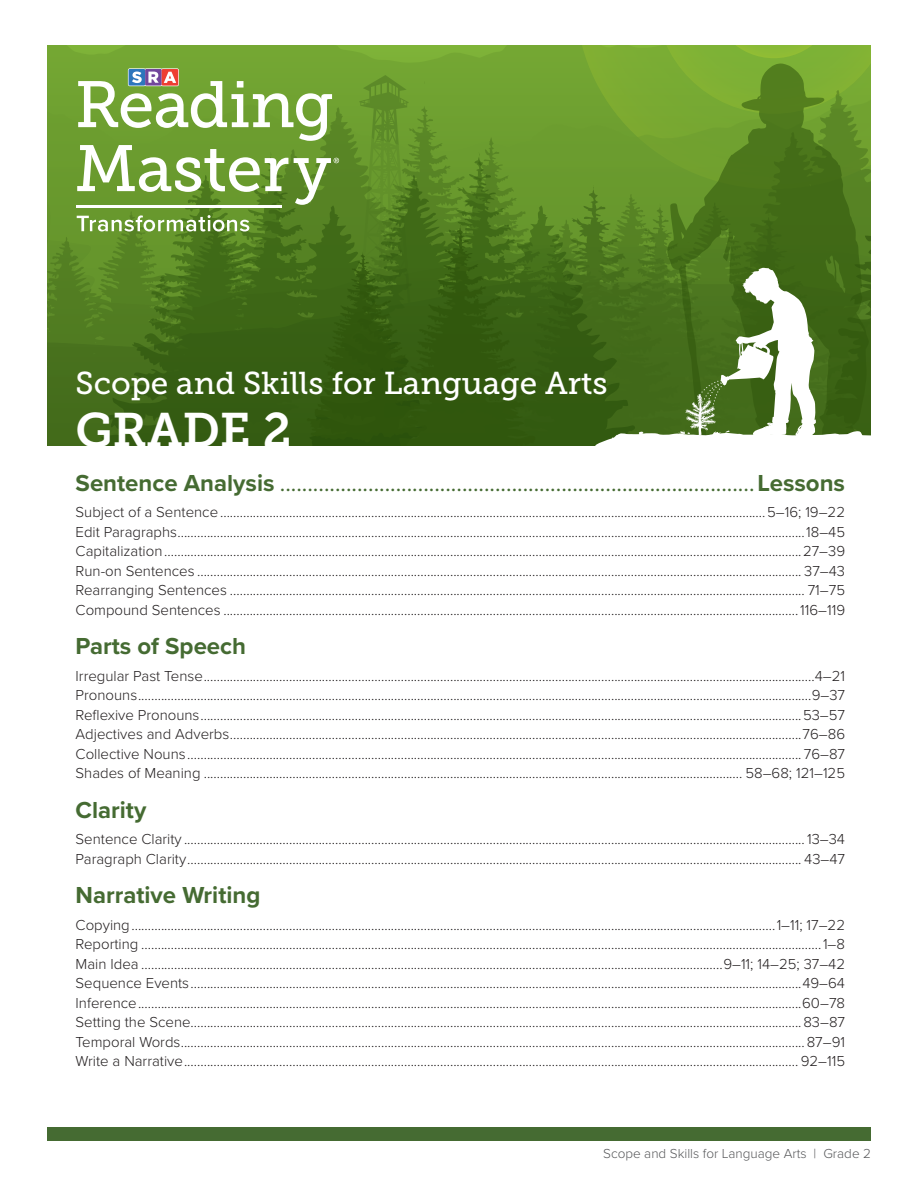
<style>
.page{position:relative;width:918px;height:1188px;background:#fff}
.page>*{position:absolute;margin:0;border:0;box-sizing:border-box;transform-origin:0 0}
.t1{font:65.25px/64.1px "Museo Slab 500";letter-spacing:-.01em;color:#fff}
.t2{font:48.3px "Museo Slab 700";color:#fff}
.t3{font:31.5px "Museo Slab 500";color:#fff}
.t4{font:24px "Proxima Nova";color:#456b32}
.t5{font:700 24px "Proxima Nova";color:#456b32}
.t6{font:300 15px/19.5px "Proxima Nova";color:#231f20;text-align:justify}
.t7{font:300 13.5px "Proxima Nova";color:#57585a}
.s1{font-weight:700}
</style>
<div class="page">
<div style="left:47px;top:46px;width:260px;height:31px;background:#74a633"></div>
<div style="left:47px;top:77px;width:260px;height:30px;background:#71a332"></div>
<svg style="left:47px;top:107px;width:260px;height:339px;background:#608e29"></svg>
<svg style="left:101px;top:156px;width:206px;height:290px;background:#49741d"></svg>
<svg style="left:128px;top:68px;width:51px;height:18px"></svg>
<svg style="left:77px;top:215px;width:172px;height:17px"></svg>
<hr style="left:76px;top:205px;width:206px;height:2px;background:#fff">
<svg style="left:307px;top:46px;width:564px;height:400px;background:#59822a"></svg>
<div style="left:47px;top:1127px;width:824px;height:14px;background:#456b32"></div>
<h1 class="t1" style="left:75px;top:73px;width:261px">Reading<br>Mastery</h1>
<h3 class="t3" style="left:76px;top:366px;width:534px">Scope and Skills for Language Arts</h3>
<h2 class="t2" style="left:76px;top:402px;width:217px">GRADE 2</h2>
<h3 class="t4" style="left:76px;top:465px;width:771px"><span class="s1">Sentence Analysis</span> ......................................................................................<span class="s1">Lessons</span></h3>
<p class="t6" style="left:76px;top:502px;width:771px">Subject of a Sentence......................................................................................................................................................................5–16; 19–22<br>Edit Paragraphs...............................................................................................................................................................................................18–45<br>Capitalization..................................................................................................................................................................................................27–39<br>Run-on Sentences ........................................................................................................................................................................................ 37–43<br>Rearranging Sentences ............................................................................................................................................................................... 71–75<br>Compound Sentences ...............................................................................................................................................................................116–119</p>
<h3 class="t5" style="left:76px;top:629px;width:172px">Parts of Speech</h3>
<p class="t6" style="left:76px;top:665px;width:771px">Irregular Past Tense..........................................................................................................................................................................................4–21<br>Pronouns.............................................................................................................................................................................................................9–37<br>Reflexive Pronouns.......................................................................................................................................................................................53–57<br>Adjectives and Adverbs..............................................................................................................................................................................76–86<br>Collective Nouns........................................................................................................................................................................................... 76–87<br>Shades of Meaning .................................................................................................................................................................... 58–68; 121–125</p>
<h3 class="t5" style="left:76px;top:792px;width:72px">Clarity</h3>
<p class="t6" style="left:76px;top:829px;width:771px">Sentence Clarity .............................................................................................................................................................................................13–34<br>Paragraph Clarity........................................................................................................................................................................................... 43–47</p>
<h3 class="t5" style="left:76px;top:878px;width:186px">Narrative Writing</h3>
<p class="t6" style="left:76px;top:914px;width:771px">Copying....................................................................................................................................................................................................1–11; 17–22<br>Reporting ...............................................................................................................................................................................................................1–8<br>Main Idea .................................................................................................................................................................................9–11; 14–25; 37–42<br>Sequence Events..........................................................................................................................................................................................49–64<br>Inference..........................................................................................................................................................................................................60–78<br>Setting the Scene..........................................................................................................................................................................................83–87<br>Temporal Words..............................................................................................................................................................................................87–91<br>Write a Narrative........................................................................................................................................................................................... 92–115</p>
<p class="t7" style="left:603px;top:1144px;width:269px">Scope and Skills for Language Arts | Grade 2</p>
</div>
